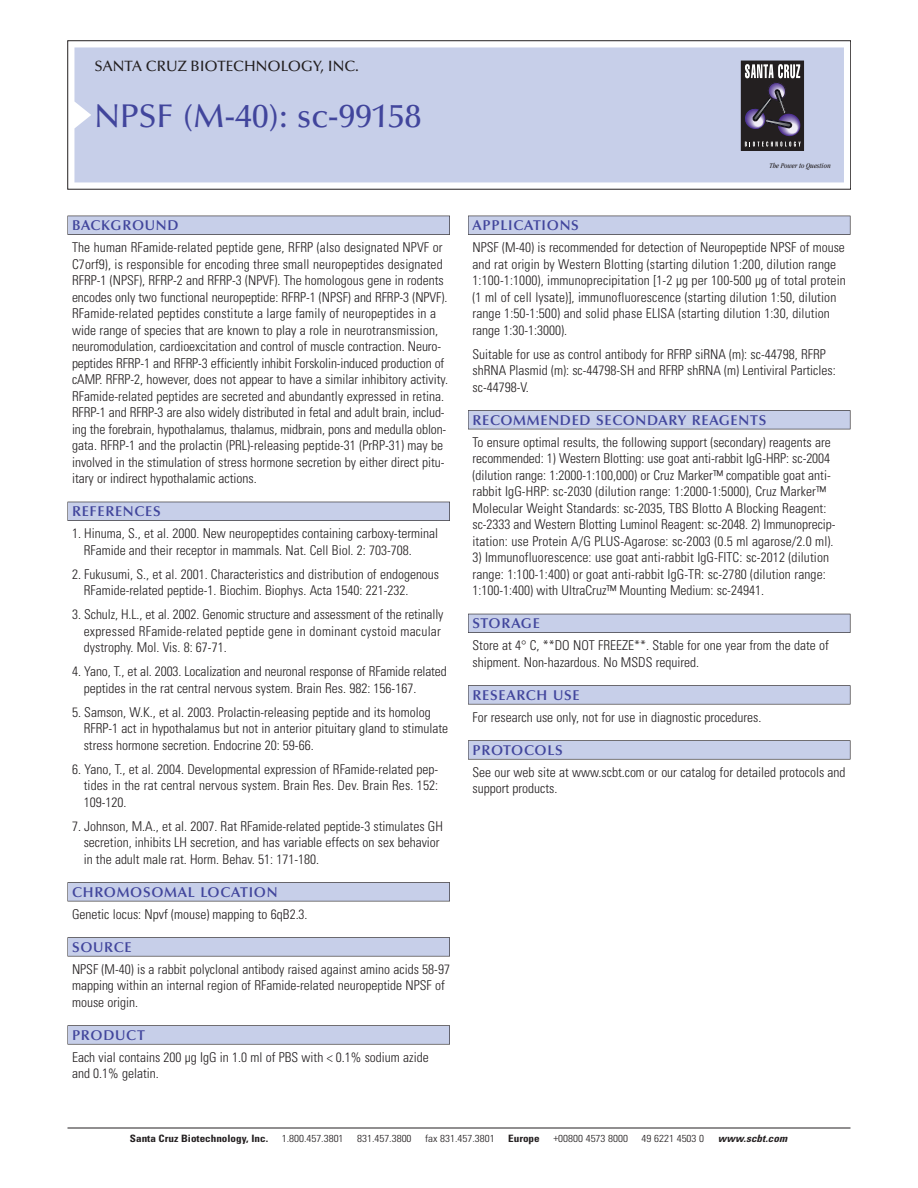
<style>
.page{position:relative;width:918px;height:1188px;background:#fff}
.page>*{position:absolute;margin:0;border:0;box-sizing:border-box;transform-origin:0 0}
.t1{font:500 33px "Optima";color:#41459c}
.t2{font:500 15px "Optima";color:#231f20}
.t3{font:600 14.25px "Optima";letter-spacing:.05em;color:#41459c}
.t4{font:300 condensed 13.5px/16.5px "Univers";color:#231f20}
.t5{font:300 condensed 10.2px "Univers";color:#231f20;scale:1.1 1}
.t6{font:700 condensed 10.2px "Univers";color:#231f20;scale:1.1 1}
.t7{font:italic 700 condensed 10.2px "Univers";color:#231f20;scale:1.1 1}
.t8{font:italic condensed 7.5px "Garamond";color:#231f20}
</style>
<div class="page">
<div style="left:74px;top:47px;width:770px;height:135px;background:#c7cfe9"></div>
<div style="left:741px;top:61px;width:62px;height:89px;background:#231f20"></div>
<div style="left:741px;top:61px;width:63px;height:90px;border:1px solid #231f20"></div>
<svg style="left:741px;top:64px;width:64px;height:83px"></svg>
<div style="left:68px;top:216px;width:382px;height:19px;background:#64636a"></div>
<div style="left:68px;top:216px;width:381px;height:18px;background:#c7cfe9"></div>
<div style="left:68px;top:502px;width:382px;height:19px;background:#62626a"></div>
<div style="left:68px;top:502px;width:381px;height:18px;background:#c7cfe9"></div>
<div style="left:68px;top:882px;width:382px;height:19px;background:#67666b"></div>
<div style="left:68px;top:883px;width:381px;height:18px;background:#c7cfe9"></div>
<div style="left:68px;top:937px;width:382px;height:19px;background:#6b696e"></div>
<div style="left:68px;top:938px;width:381px;height:18px;background:#c7cfe9"></div>
<svg style="left:68px;top:1025px;width:382px;height:20px"></svg>
<div style="left:68px;top:1026px;width:381px;height:18px;background:#c7cfe9"></div>
<div style="left:468px;top:216px;width:382px;height:19px;background:#64636a"></div>
<div style="left:468px;top:216px;width:382px;height:18px;background:#c7cfe9"></div>
<div style="left:468px;top:410px;width:382px;height:19px;background:#64636a"></div>
<div style="left:468px;top:411px;width:382px;height:18px;background:#c7cfe9"></div>
<div style="left:468px;top:614px;width:382px;height:19px;background:#63636c"></div>
<div style="left:468px;top:614px;width:382px;height:18px;background:#c7cfe9"></div>
<div style="left:468px;top:685px;width:382px;height:19px;background:#6b696e"></div>
<div style="left:468px;top:686px;width:382px;height:18px;background:#c7cfe9"></div>
<svg style="left:468px;top:740px;width:382px;height:20px"></svg>
<div style="left:468px;top:741px;width:382px;height:18px;background:#c7cfe9"></div>
<hr style="left:68px;top:1128px;width:782px;height:1px;background:#231f20">
<p class="t2" style="left:94px;top:60px;width:266px">SANTA CRUZ BIOTECHNOLOGY, INC.</p>
<h1 class="t1" style="left:94px;top:102px;width:328px">NPSF (M-40): sc-99158</h1>
<p class="t3" style="left:72px;top:219px;width:108px">BACKGROUND</p>
<p class="t4" style="left:72px;top:240px;width:378px">The human RFamide-related peptide gene, RFRP (also designated NPVF or C7orf9), is responsible for encoding three small neuropeptides designated RFRP-1 (NPSF), RFRP-2 and RFRP-3 (NPVF). The homologous gene in rodents encodes only two functional neuropeptide: RFRP-1 (NPSF) and RFRP-3 (NPVF).<br>RFamide-related peptides constitute a large family of neuropeptides in a wide range of species that are known to play a role in neurotransmission, neuromodulation, cardioexcitation and control of muscle contraction. Neuro&shy;peptides RFRP-1 and RFRP-3 efficiently inhibit Forskolin-induced production of cAMP. RFRP-2, however, does not appear to have a similar inhibitory activity.<br>RFamide-related peptides are secreted and abundantly expressed in retina.<br>RFRP-1 and RFRP-3 are also widely distributed in fetal and adult brain, includ&shy;ing the forebrain, hypothalamus, thalamus, midbrain, pons and medulla oblon&shy;gata. RFRP-1 and the prolactin (PRL)-releasing peptide-31 (PrRP-31) may be involved in the stimulation of stress hormone secretion by either direct pitu&shy;itary or indirect hypothalamic actions.</p>
<p class="t3" style="left:72px;top:505px;width:90px">REFERENCES</p>
<p class="t4" style="left:84px;top:526px;width:356px;text-indent:-12px">1. Hinuma, S., et al. 2000. New neuropeptides containing carboxy-terminal<br>RFamide and their receptor in mammals. Nat. Cell Biol. 2: 703-708.</p>
<p class="t4" style="left:84px;top:567px;width:357px;text-indent:-12px">2. Fukusumi, S., et al. 2001. Characteristics and distribution of endogenous<br>RFamide-related peptide-1. Biochim. Biophys. Acta 1540: 221-232.</p>
<p class="t4" style="left:84px;top:607px;width:361px;text-indent:-12px">3. Schulz, H.L., et al. 2002. Genomic structure and assessment of the retinally expressed RFamide-related peptide gene in dominant cystoid macular dystrophy. Mol. Vis. 8: 67-71.</p>
<p class="t4" style="left:84px;top:664px;width:365px;text-indent:-12px">4. Yano, T., et al. 2003. Localization and neuronal response of RFamide related peptides in the rat central nervous system. Brain Res. 982: 156-167.</p>
<p class="t4" style="left:84px;top:705px;width:366px;text-indent:-12px">5. Samson, W.K., et al. 2003. Prolactin-releasing peptide and its homolog<br>RFRP-1 act in hypothalamus but not in anterior pituitary gland to stimulate stress hormone secretion. Endocrine 20: 59-66.</p>
<p class="t4" style="left:84px;top:762px;width:356px;text-align:justify;text-indent:-12px">6. Yano, T., et al. 2004. Developmental expression of RFamide-related pep&shy;tides in the rat central nervous system. Brain Res. Dev. Brain Res. 152:<br>109-120.</p>
<p class="t4" style="left:84px;top:819px;width:361px;text-indent:-12px">7. Johnson, M.A., et al. 2007. Rat RFamide-related peptide-3 stimulates GH secretion, inhibits LH secretion, and has variable effects on sex behavior in the adult male rat. Horm. Behav. 51: 171-180.</p>
<p class="t3" style="left:72px;top:886px;width:207px">CHROMOSOMAL LOCATION</p>
<p class="t4" style="left:72px;top:907px;width:237px">Genetic locus: Npvf (mouse) mapping to 6qB2.3.</p>
<p class="t3" style="left:72px;top:941px;width:61px">SOURCE</p>
<p class="t4" style="left:72px;top:962px;width:379px">NPSF (M-40) is a rabbit polyclonal antibody raised against amino acids 58-97 mapping within an internal region of RFamide-related neuropeptide NPSF of mouse origin.</p>
<p class="t3" style="left:72px;top:1029px;width:74px">PRODUCT</p>
<p class="t4" style="left:72px;top:1050px;width:358px">Each vial contains 200 µg IgG in 1.0 ml of PBS with &lt; 0.1% sodium azide and 0.1% gelatin.</p>
<p class="t8" style="left:769px;top:163px;width:63px">The Power to Question</p>
<p class="t3" style="left:473px;top:219px;width:108px">APPLICATIONS</p>
<p class="t4" style="left:473px;top:240px;width:375px">NPSF (M-40) is recommended for detection of Neuropeptide NPSF of mouse and rat origin by Western Blotting (starting dilution 1:200, dilution range 1:100-1:1000), immunoprecipitation [1-2 µg per 100-500 µg of total protein (1 ml of cell lysate)], immunofluorescence (starting dilution 1:50, dilution range 1:50-1:500) and solid phase ELISA (starting dilution 1:30, dilution range 1:30-1:3000).</p>
<p class="t4" style="left:473px;top:347px;width:365px">Suitable for use as control antibody for RFRP siRNA (m): sc-44798, RFRP shRNA Plasmid (m): sc-44798-SH and RFRP shRNA (m) Lentiviral Particles: sc-44798-V.</p>
<p class="t3" style="left:473px;top:414px;width:295px">RECOMMENDED SECONDARY REAGENTS</p>
<p class="t4" style="left:473px;top:435px;width:364px">To ensure optimal results, the following support (secondary) reagents are recommended: 1) Western Blotting: use goat anti-rabbit IgG-HRP: sc-2004 (dilution range: 1:2000-1:100,000) or Cruz Marker™ compatible goat anti&shy;rabbit IgG-HRP: sc-2030 (dilution range: 1:2000-1:5000), Cruz Marker™ Molecular Weight Standards: sc-2035, TBS Blotto A Blocking Reagent: sc-2333 and Western Blotting Luminol Reagent: sc-2048. 2) Immunoprecip&shy;itation: use Protein A/G PLUS-Agarose: sc-2003 (0.5 ml agarose/2.0 ml).</p>
<p class="t4" style="left:473px;top:550px;width:358px">3) Immunofluorescence: use goat anti-rabbit IgG-FITC: sc-2012 (dilution range: 1:100-1:400) or goat anti-rabbit IgG-TR: sc-2780 (dilution range:<br>1:100-1:400) with UltraCruz™ Mounting Medium: sc-24941.</p>
<p class="t3" style="left:473px;top:617px;width:69px">STORAGE</p>
<p class="t4" style="left:473px;top:639px;width:358px">Store at 4° C, **DO NOT FREEZE**. Stable for one year from the date of shipment. Non-hazardous. No MSDS required.</p>
<p class="t3" style="left:473px;top:689px;width:109px">RESEARCH USE</p>
<p class="t4" style="left:473px;top:710px;width:290px">For research use only, not for use in diagnostic procedures.</p>
<p class="t3" style="left:473px;top:744px;width:92px">PROTOCOLS</p>
<p class="t4" style="left:473px;top:765px;width:375px">See our web site at www.scbt.com or our catalog for detailed protocols and support products.</p>
<p class="t6" style="left:130px;top:1135px;width:127px">Santa Cruz Biotechnology, Inc.</p>
<p class="t5" style="left:282px;top:1135px;width:58px">1.800.457.3801</p>
<p class="t5" style="left:357px;top:1135px;width:51px">831.457.3800</p>
<p class="t5" style="left:425px;top:1135px;width:65px">fax 831.457.3801</p>
<p class="t6" style="left:508px;top:1135px;width:30px">Europe</p>
<p class="t5" style="left:553px;top:1135px;width:69px">+00800 4573 8000</p>
<p class="t5" style="left:642px;top:1135px;width:58px">49 6221 4503 0</p>
<p class="t7" style="left:718px;top:1135px;width:67px">www.scbt.com</p>
</div>
